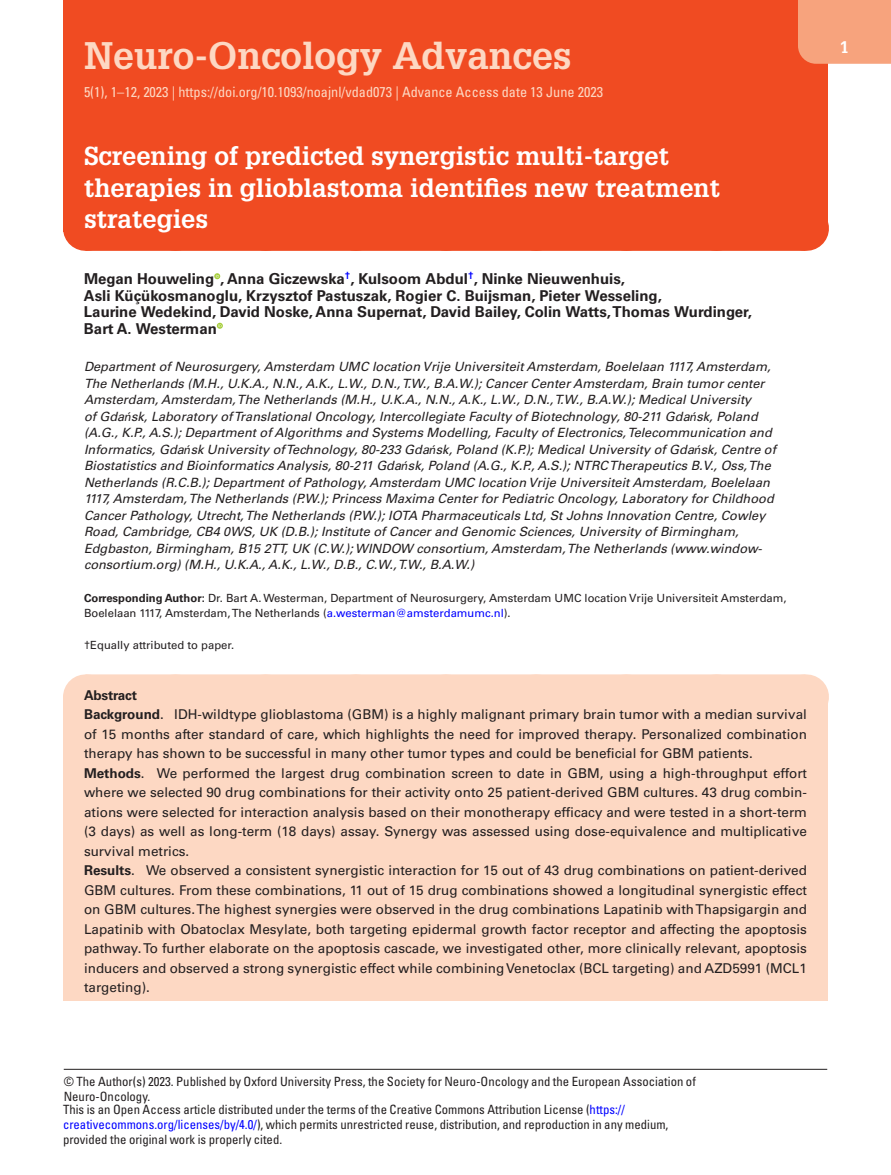
<style>
.page{position:relative;width:891px;height:1175px;background:#fff}
.page>*{position:absolute;margin:0;border:0;box-sizing:border-box;transform-origin:0 0}
.t1{font:700 37.5px "Glypha LT Std";color:#fdd8c3}
.t2{font:700 25.5px/31.5px "Glypha LT Std";color:#fff}
.t3{font:700 16.5px "Glypha LT Std";color:#fff}
.t4{font:700 15px/16.5px "Univers LT Std";color:#231f20}
.t5{font:condensed 14.25px "Univers LT Std";color:#fdd8c3}
.t6{font:13.5px/19.5px "Univers LT Std";color:#231f20}
.t7{font:italic 12.75px/16.5px "Univers LT Std";color:#231f20}
.t8{font:condensed 12.75px/15px "Univers LT Std";color:#231f20}
.t9{font:11.25px/15px "Univers LT Std";color:#231f20}
.s1{font-family:"Myriad Pro"}
.s2{font-weight:700}
.s3{color:#00f}
</style>
<div class="page">
<div style="left:63px;top:0;width:765px;height:166px;background:#f04b22"></div>
<div style="left:798px;top:0;width:93px;height:64px;background:#f7a37d"></div>
<hr style="left:64px;top:1068px;width:763px;height:1px;background:#231f20">
<div style="left:86px;top:674px;width:720px;height:45px;background:#fdd8c3"></div>
<svg style="left:176px;top:674px;width:584px;height:1px"></svg>
<hr style="left:806px;top:674px;width:1px;height:45px;background:#fdd8c3">
<div style="left:63px;top:717px;width:765px;height:49px;background:#fdd8c3"></div>
<div style="left:63px;top:695px;width:765px;height:45px;background:#fdd8c3"></div>
<div style="left:63px;top:763px;width:765px;height:101px;background:#fdd8c3"></div>
<div style="left:63px;top:861px;width:765px;height:139px;background:#fdd8c3"></div>
<svg style="left:214px;top:273px;width:6px;height:6px"></svg>
<svg style="left:217px;top:323px;width:6px;height:6px"></svg>
<div style="left:63px;top:147px;width:765px;height:84px;background:#f04b22"></div>
<div style="left:86px;top:206px;width:720px;height:45px;background:#f04b22"></div>
<svg style="left:178px;top:250px;width:582px;height:1px"></svg>
<hr style="left:806px;top:206px;width:1px;height:45px;background:#f04b22">
<h1 class="t1" style="left:84px;top:32px;width:489px">Neuro-Oncology Advances</h1>
<p class="t5" style="left:84px;top:83px;width:521px">5(1), 1–12, 2023 | https://doi.org/10.1093/noajnl/vdad073 | Advance Access date 13 June 2023</p>
<h2 class="t2" style="left:84px;top:140px;width:638px">Screening of predicted synergistic multi-target therapies in glioblastoma identifies new treatment strategies</h2>
<p class="t4" style="left:84px;top:271px;width:669px">Megan Houweling , Anna Giczewska<sup>†</sup>, Kulsoom Abdul<sup>†</sup>, Ninke Nieuwenhuis,<br>Asli Küçükosmanoglu, Krzysztof Pastuszak, Rogier C. Buijsman, Pieter Wesseling,<br>Laurine Wedekind, David Noske, Anna Supernat, David Bailey, Colin Watts, Thomas Wurdinger, Bart A. Westerman</p>
<p class="t7" style="left:84px;top:359px;width:694px">Department of Neurosurgery, Amsterdam UMC location Vrije Universiteit Amsterdam, Boelelaan 1117, Amsterdam, The Netherlands (M.H., U.K.A., N.N., A.K., L.W., D.N., T.W., B.A.W.); Cancer Center Amsterdam, Brain tumor center Amsterdam, Amsterdam, The Netherlands (M.H., U.K.A., N.N., A.K., L.W., D.N., T.W., B.A.W.); Medical University<br>of Gda<span class="s1">ń</span>sk, Laboratory of Translational Oncology, Intercollegiate Faculty of Biotechnology, 80-211 Gda<span class="s1">ń</span>sk, Poland (A.G., K.P., A.S.); Department of Algorithms and Systems Modelling, Faculty of Electronics, Telecommunication and Informatics, Gda<span class="s1">ń</span>sk University of Technology, 80-233 Gda<span class="s1">ń</span>sk, Poland (K.P.); Medical University of Gda<span class="s1">ń</span>sk, Centre of Biostatistics and Bioinformatics Analysis, 80-211 Gda<span class="s1">ń</span>sk, Poland (A.G., K.P., A.S.); NTRC Therapeutics B.V., Oss, The Netherlands (R.C.B.); Department of Pathology, Amsterdam UMC location Vrije Universiteit Amsterdam, Boelelaan 1117, Amsterdam, The Netherlands (P.W.); Princess Maxima Center for Pediatric Oncology, Laboratory for Childhood Cancer Pathology, Utrecht, The Netherlands (P.W.); IOTA Pharmaceuticals Ltd, St Johns Innovation Centre, Cowley Road, Cambridge, CB4 0WS, UK (D.B.); Institute of Cancer and Genomic Sciences, University of Birmingham, Edgbaston, Birmingham, B15 2TT, UK (C.W.); WINDOW consortium, Amsterdam, The Netherlands (www.window&shy;consortium.org) (M.H., U.K.A., A.K., L.W., D.B., C.W., T.W., B.A.W.)</p>
<p class="t9" style="left:84px;top:590px;width:704px"><span class="s2">Corresponding Author:</span> Dr. Bart A. Westerman, Department of Neurosurgery, Amsterdam UMC location Vrije Universiteit Amsterdam,<br>Boelelaan 1117, Amsterdam, The Netherlands (<span class="s3">a.westerman@amsterdamumc.nl</span>).</p>
<p class="t9" style="left:84px;top:637px;width:152px">†Equally attributed to paper.</p>
<p class="t6" style="left:84px;top:685px;width:725px"><span class="s2">Abstract<br>Background</span>. IDH-wildtype glioblastoma (GBM) is a highly malignant primary brain tumor with a median survival of 15 months after standard of care, which highlights the need for improved therapy. Personalized combination therapy has shown to be successful in many other tumor types and could be beneficial for GBM patients.<br><span class="s2">Methods</span>. We performed the largest drug combination screen to date in GBM, using a high-throughput effort where we selected 90 drug combinations for their activity onto 25 patient-derived GBM cultures. 43 drug combin&shy;ations were selected for interaction analysis based on their monotherapy efficacy and were tested in a short-term (3 days) as well as long-term (18 days) assay. Synergy was assessed using dose-equivalence and multiplicative survival metrics.<br><span class="s2">Results</span>. We observed a consistent synergistic interaction for 15 out of 43 drug combinations on patient-derived GBM cultures. From these combinations, 11 out of 15 drug combinations showed a longitudinal synergistic effect on GBM cultures. The highest synergies were observed in the drug combinations Lapatinib with Thapsigargin and Lapatinib with Obatoclax Mesylate, both targeting epidermal growth factor receptor and affecting the apoptosis pathway. To further elaborate on the apoptosis cascade, we investigated other, more clinically relevant, apoptosis inducers and observed a strong synergistic effect while combining Venetoclax (BCL targeting) and AZD5991 (MCL1 targeting).</p>
<p class="t8" style="left:64px;top:1074px;width:634px">© The Author(s) 2023. Published by Oxford University Press, the Society for Neuro-Oncology and the European Association of<br>Neuro-Oncology.</p>
<p class="t8" style="left:63px;top:1101px;width:607px">This is an Open Access article distributed under the terms of the Creative Commons Attribution License (<span class="s3">https:// creativecommons.org/licenses/by/4.0/</span>), which permits unrestricted reuse, distribution, and reproduction in any medium, provided the original work is properly cited.</p>
<p class="t3" style="left:840px;top:37px;width:11px">1</p>
</div>
